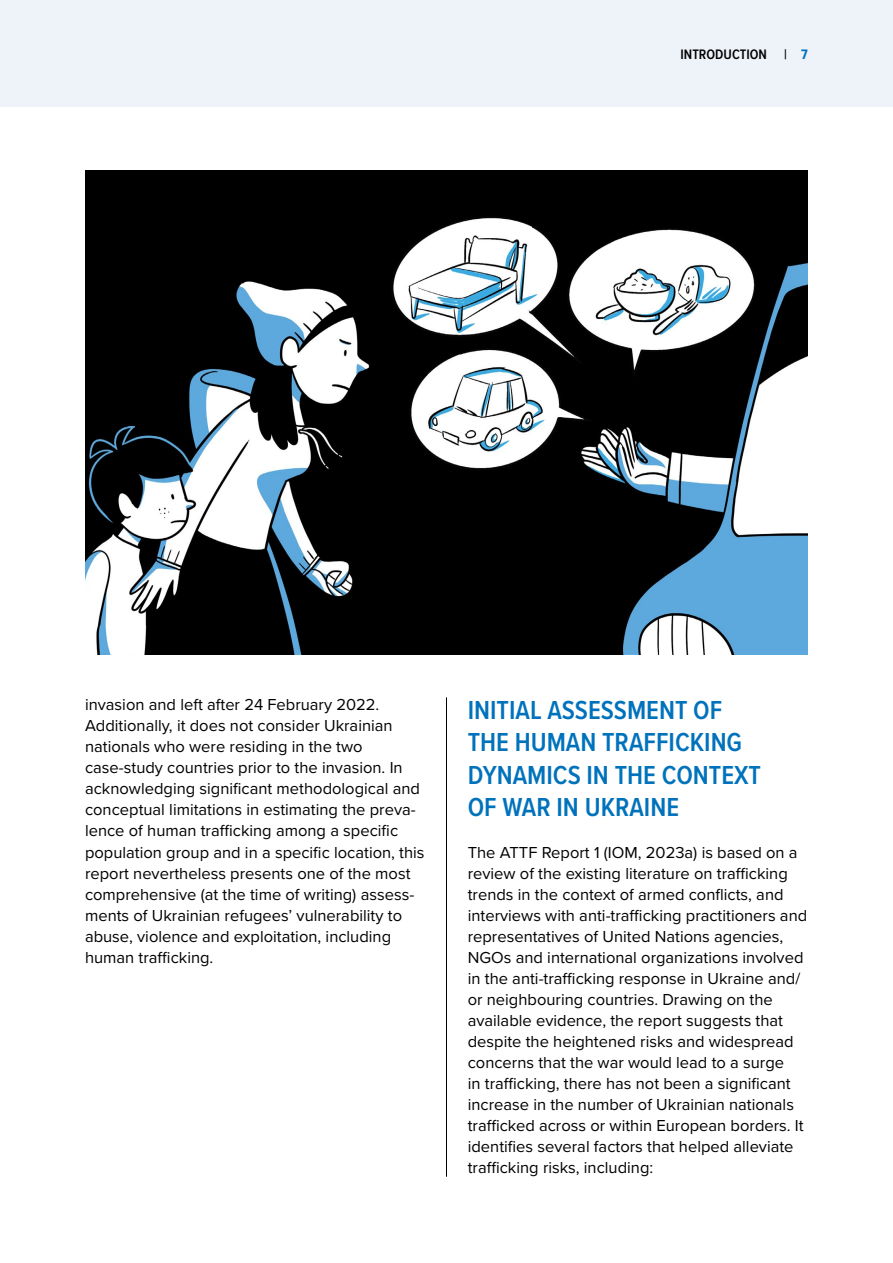
<style>
.page{position:relative;width:893px;height:1263px;background:#fff}
.page>*{position:absolute;margin:0;border:0;box-sizing:border-box;transform-origin:0 0}
.t1{font:600 27px/32.4px "Proxima Nova Cond";color:#0072bc}
.t2{font:16.5px/21px "Proxima Nova";color:#000}
.t3{font:600 14.25px "Proxima Nova Cond";color:#000}
.s1{font-weight:700;color:#0072bc}
</style>
<div class="page">
<div style="left:0;top:0;width:893px;height:106px;background:#eef2f9"></div>
<hr style="left:446px;top:697px;width:1px;height:480px;background:#000">
<img style="left:85px;top:170px;width:723px;height:485px">
<p class="t3" style="left:680px;top:44px;width:129px">INTRODUCTION | <span class="s1">7</span></p>
<p class="t2" style="left:85px;top:694px;width:341px">invasion and left after 24 February 2022.<br>Additionally, it does not consider Ukrainian nationals who were residing in the two case-study countries prior to the invasion. In acknowledging significant methodological and conceptual limitations in estimating the preva&shy;lence of human trafficking among a specific population group and in a specific location, this report nevertheless presents one of the most comprehensive (at the time of writing) assess&shy;ments of Ukrainian refugees’ vulnerability to abuse, violence and exploitation, including human trafficking.</p>
<h1 class="t1" style="left:468px;top:693px;width:276px">INITIAL ASSESSMENT OF<br>THE HUMAN TRAFFICKING<br>DYNAMICS IN THE CONT</h1>
<h1 class="t1" style="left:721px;top:758px;width:40px">EXT</h1>
<h1 class="t1" style="left:468px;top:790px;width:213px">OF WAR IN UKRAINE</h1>
<p class="t2" style="left:468px;top:841px;width:341px">The ATTF Report 1 (IOM, 2023a) is based on a review of the existing literature on trafficking trends in the context of armed conflicts, and interviews with anti-trafficking practitioners and representatives of United Nations agencies, NGOs and international organizations involved in the anti-trafficking response in Ukraine and/ or neighbouring countries. Drawing on the available evidence, the report suggests that despite the heightened risks and widespread concerns that the war would lead to a surge<br>in trafficking, there has not been a significant increase in the number of Ukrainian nationals trafficked across or within European borders. It identifies several factors that helped alleviate trafficking risks, including:</p>
</div>
